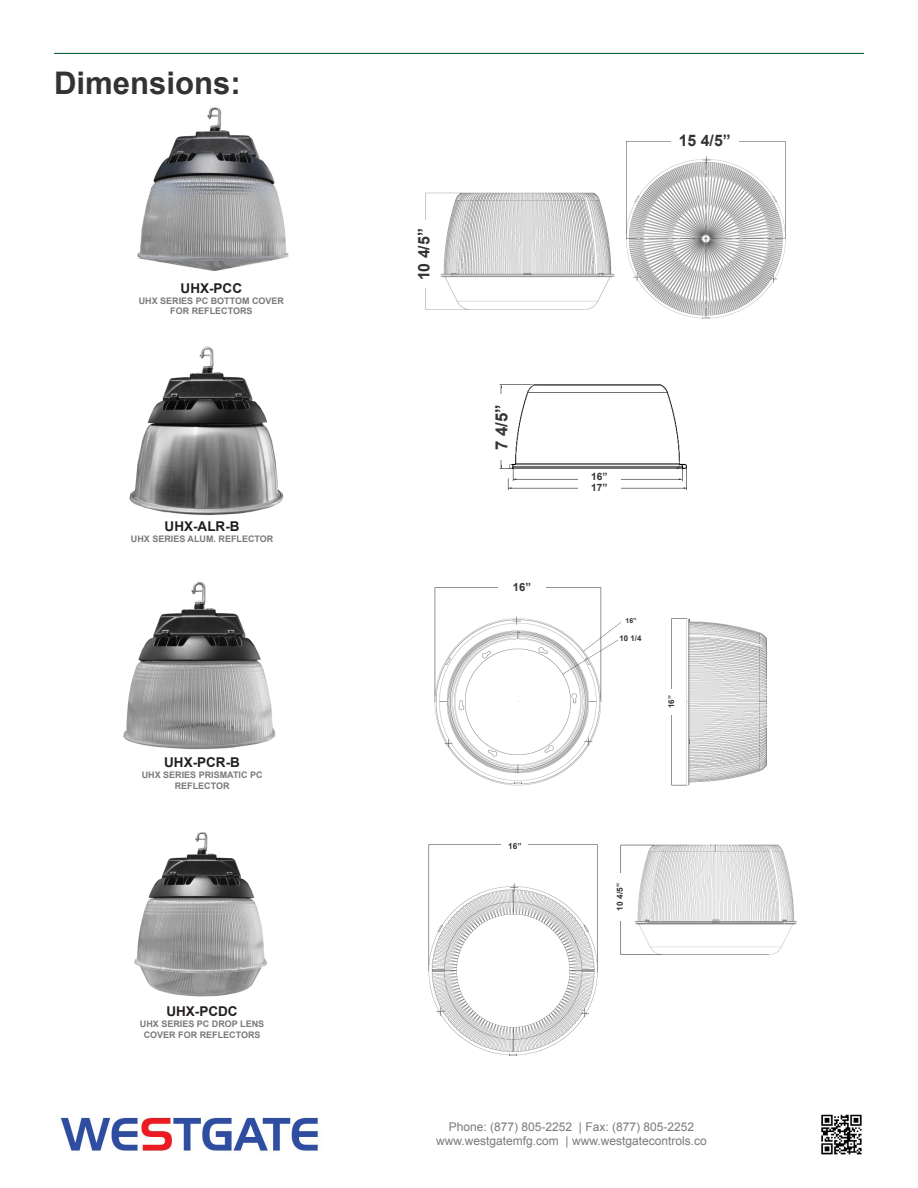
<style>
.page{position:relative;width:918px;height:1188px;background:#fff}
.page>*{position:absolute;margin:0;border:0;box-sizing:border-box;transform-origin:0 0}
.t1{font:700 31.2px "Arial";color:#333}
.t2{font:700 16.8px "Arial";color:#333}
.t3{font:700 15.9px "Arial";color:#333}
.t4{font:700 13.5px "Arial";color:#231f20}
.t5{font:12px "Arial";color:#787a7d}
.t6{font:700 11.25px "Arial";color:#333}
.t7{font:700 10.05px "Arial";color:#333}
.t8{font:700 9px/10.8px "Arial";color:#787a7d;text-align:center}
.t9{font:700 8.25px "Arial";color:#333}
.t10{font:700 7.95px "Arial";color:#333}
.t11{font:700 6.9px "Arial";color:#333}
</style>
<div class="page">
<img style="left:60px;top:1117px;width:258px;height:34px">
<hr style="left:54px;top:53px;width:810px;height:1px;background:#0d6736">
<img style="left:821px;top:1114px;width:41px;height:41px">
<img style="left:129px;top:346px;width:155px;height:169px">
<img style="left:124px;top:581px;width:152px;height:169px">
<img style="left:134px;top:833px;width:133px;height:164px">
<img style="left:137px;top:106px;width:152px;height:165px">
<img style="left:425px;top:192px;width:190px;height:118px">
<img style="left:626px;top:141px;width:160px;height:178px">
<div style="left:418px;top:221px;width:14px;height:67px;background:#fff"></div>
<div style="left:671px;top:135px;width:67px;height:14px;background:#fff"></div>
<img style="left:499px;top:384px;width:188px;height:107px">
<div style="left:495px;top:394px;width:14px;height:66px;background:#fff"></div>
<div style="left:578px;top:473px;width:43px;height:9px;background:#fff"></div>
<div style="left:578px;top:484px;width:43px;height:9px;background:#fff"></div>
<img style="left:434px;top:587px;width:333px;height:199px">
<div style="left:498px;top:583px;width:48px;height:10px;background:#fff"></div>
<div style="left:621px;top:618px;width:20px;height:6px;background:#fff"></div>
<div style="left:618px;top:636px;width:25px;height:6px;background:#fff"></div>
<div style="left:668px;top:689px;width:7px;height:25px;background:#fff"></div>
<img style="left:428px;top:844px;width:170px;height:212px">
<img style="left:620px;top:844px;width:177px;height:111px">
<div style="left:502px;top:843px;width:26px;height:7px;background:#fff"></div>
<div style="left:617px;top:873px;width:8px;height:48px;background:#fff"></div>
<p class="t1" style="left:54px;top:62px;width:188px">Dimensions:</p>
<p class="t4" style="left:181px;top:279px;width:63px">UHX-PCC</p>
<p class="t8" style="left:139px;top:295px;width:147px">UHX SERIES PC BOTTOM COVER<br>FOR REFLECTORS</p>
<p class="t4" style="left:165px;top:517px;width:76px">UHX-ALR-B</p>
<p class="t8" style="left:131px;top:534px;width:144px">UHX SERIES ALUM. REFLECTOR</p>
<p class="t4" style="left:164px;top:754px;width:77px">UHX-PCR-B</p>
<p class="t8" style="left:142px;top:770px;width:122px">UHX SERIES PRISMATIC PC<br>REFLECTOR</p>
<p class="t4" style="left:166px;top:1002px;width:73px">UHX-PCDC</p>
<p class="t8" style="left:140px;top:1019px;width:126px">UHX SERIES PC DROP LENS<br>COVER FOR REFLECTORS</p>
<p class="t3" style="left:413px;top:280px;width:54px;rotate:-90deg">10 4/5”</p>
<p class="t3" style="left:679px;top:130px;width:54px">15 4/5”</p>
<p class="t2" style="left:490px;top:450px;width:47px;rotate:-90deg">7 4/5”</p>
<p class="t6" style="left:513px;top:580px;width:20px">16”</p>
<p class="t9" style="left:508px;top:840px;width:15px">16”</p>
<p class="t7" style="left:591px;top:470px;width:18px">16”</p>
<p class="t7" style="left:591px;top:481px;width:18px">17”</p>
<p class="t11" style="left:626px;top:616px;width:13px">16”</p>
<p class="t10" style="left:620px;top:633px;width:24px">10 1/4</p>
<p class="t10" style="left:666px;top:708px;width:14px;rotate:-90deg">16”</p>
<p class="t9" style="left:614px;top:911px;width:29px;rotate:-90deg">10 4/5”</p>
<p class="t5" style="left:449px;top:1119px;width:247px">Phone: (877) 805-2252 | Fax: (877) 805-2252</p>
<p class="t5" style="left:436px;top:1133px;width:272px">www.westgatemfg.com | www.westgatecontrols.co</p>
</div>
